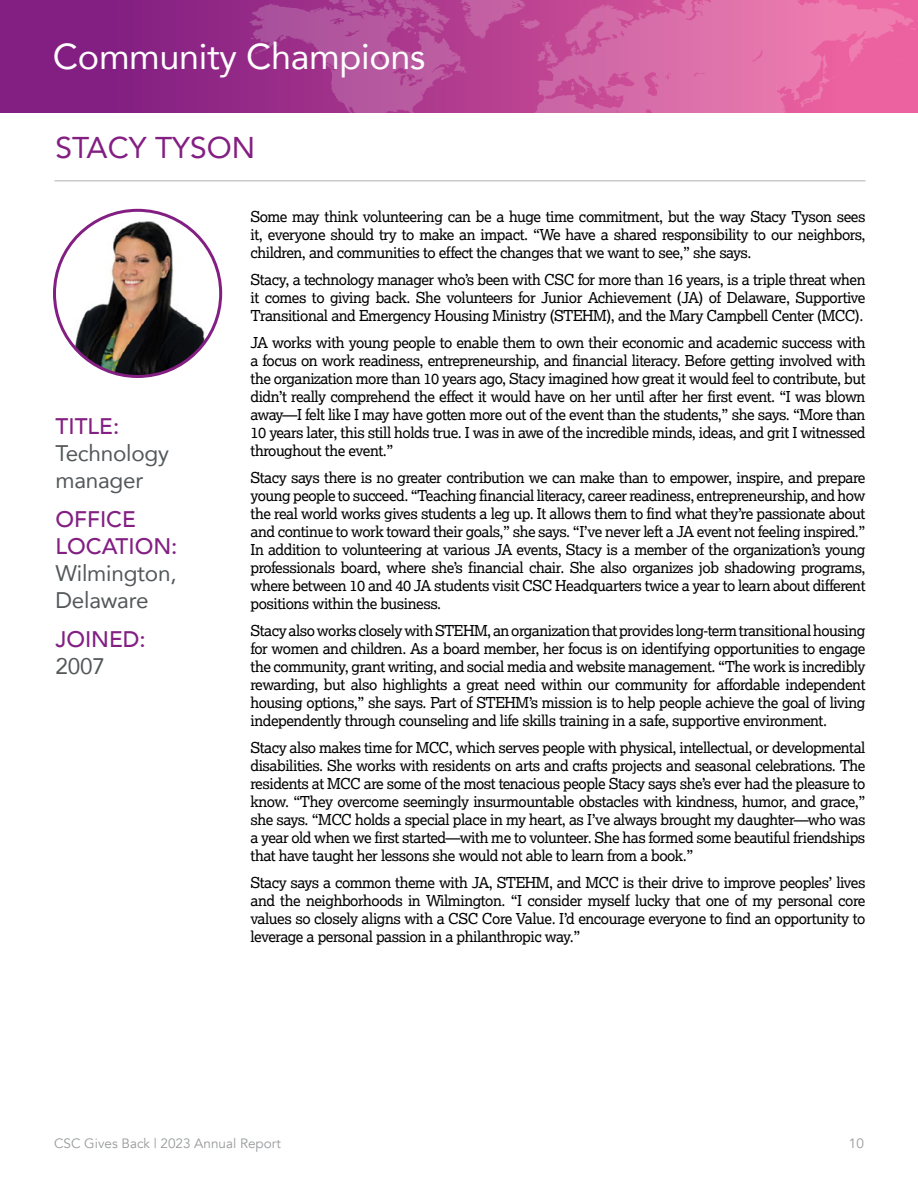
<style>
.page{position:relative;width:918px;height:1188px;background:#fff}
.page>*{position:absolute;margin:0;border:0;box-sizing:border-box;transform-origin:0 0}
.t1{font:36px "Avenir";letter-spacing:-.01em;color:#fff}
.t2{font:30px "Avenir";color:#831f82}
.t3{font:22.5px/27px "Avenir";letter-spacing:-.01em;color:#54585a}
.t4{font:500 22.5px/27px "Avenir";color:#831f82}
.t5{font:15px/18px "Lexia";letter-spacing:-.03em;color:#000;text-align:justify}
.t6{font:13.5px "Avenir";color:#97999b}
</style>
<div class="page">
<div style="left:0;top:0;width:918px;height:112px;background:linear-gradient(to bottom,#892384,#892384)"></div>
<svg style="left:562px;top:0;width:352px;height:112px;background:#de6aa6"></svg>
<svg style="left:793px;top:52px;width:46px;height:56px;background:#e969a4"></svg>
<svg style="left:249px;top:0;width:313px;height:112px;background:#b04695"></svg>
<hr style="left:54px;top:180px;width:812px;height:2px;background:#cacbcc">
<img style="left:54px;top:210px;width:167px;height:166px;border-radius:83px">
<h1 class="t1" style="left:53px;top:28px;width:374px">Community Champions</h1>
<h2 class="t2" style="left:56px;top:123px;width:201px">STACY TYSON</h2>
<h3 class="t4" style="left:56px;top:412px;width:65px">TITLE:</h3>
<h3 class="t3" style="left:56px;top:439px;width:115px">Technology manager</h3>
<h3 class="t4" style="left:56px;top:505px;width:124px">OFFICE<br>LOCATION:</h3>
<h3 class="t3" style="left:56px;top:559px;width:123px">Wilmington,<br>Delaware</h3>
<h3 class="t4" style="left:56px;top:625px;width:92px">JOINED:</h3>
<h3 class="t3" style="left:56px;top:652px;width:51px">2007</h3>
<p class="t5" style="left:250px;top:207px;width:617px">Some may think volunteering can be a huge time commitment, but the way Stacy Tyson sees it, everyone should try to make an impact. “We have a shared responsibility to our neighbors, children, and communities to effect the changes that we want to see,” she says.</p>
<p class="t5" style="left:250px;top:270px;width:617px">Stacy, a technology manager who’s been with CSC for more than 16 years, is a triple threat when it comes to giving back. She volunteers for Junior Achievement (JA) of Delaware, Supportive Transitional and Emergency Housing Ministry (STEHM), and the Mary Campbell Center (MCC).</p>
<p class="t5" style="left:250px;top:333px;width:617px">JA works with young people to enable them to own their economic and academic success with a focus on work readiness, entrepreneurship, and financial literacy. Before getting involved with the organization more than 10 years ago, Stacy imagined how great it would feel to contribute, but didn’t really comprehend the effect it would have on her until after her first event. “I was blown away—I felt like I may have gotten more out of the event than the students,” she says. “More than 10 years later, this still holds true. I was in awe of the incredible minds, ideas, and grit I witnessed throughout the event.”</p>
<p class="t5" style="left:250px;top:468px;width:617px">Stacy says there is no greater contribution we can make than to empower, inspire, and prepare young people to succeed. “Teaching financial literacy, career readiness, entrepreneurship, and how the real world works gives students a leg up. It allows them to find what they’re passionate about and continue to work toward their goals,” she says. “I’ve never left a JA event not feeling inspired.” In addition to volunteering at various JA events, Stacy is a member of the organization’s young professionals board, where she’s financial chair. She also organizes job shadowing programs, where between 10 and 40 JA students visit CSC Headquarters twice a year to learn about different positions within the business.</p>
<p class="t5" style="left:250px;top:621px;width:617px">Stacy also works closely with STEHM, an organization that provides long-term transitional housing for women and children. As a board member, her focus is on identifying opportunities to engage the community, grant writing, and social media and website management. “The work is incredibly rewarding, but also highlights a great need within our community for affordable independent housing options,” she says. Part of STEHM’s mission is to help people achieve the goal of living independently through counseling and life skills training in a safe, supportive environment.</p>
<p class="t5" style="left:250px;top:738px;width:617px">Stacy also makes time for MCC, which serves people with physical, intellectual, or developmental disabilities. She works with residents on arts and crafts projects and seasonal celebrations. The residents at MCC are some of the most tenacious people Stacy says she’s ever had the pleasure to know. “They overcome seemingly insurmountable obstacles with kindness, humor, and grace,” she says. “MCC holds a special place in my heart, as I’ve always brought my daughter—who was a year old when we first started—with me to volunteer. She has formed some beautiful friendships that have taught her lessons she would not able to learn from a book.”</p>
<p class="t5" style="left:250px;top:873px;width:617px">Stacy says a common theme with JA, STEHM, and MCC is their drive to improve peoples’ lives and the neighborhoods in Wilmington. “I consider myself lucky that one of my personal core values so closely aligns with a CSC Core Value. I’d encourage everyone to find an opportunity to leverage a personal passion in a philanthropic way.”</p>
<p class="t6" style="left:54px;top:1135px;width:228px">CSC Gives Back | 2023 Annual Report</p>
<p class="t6" style="left:849px;top:1135px;width:17px">10</p>
</div>
